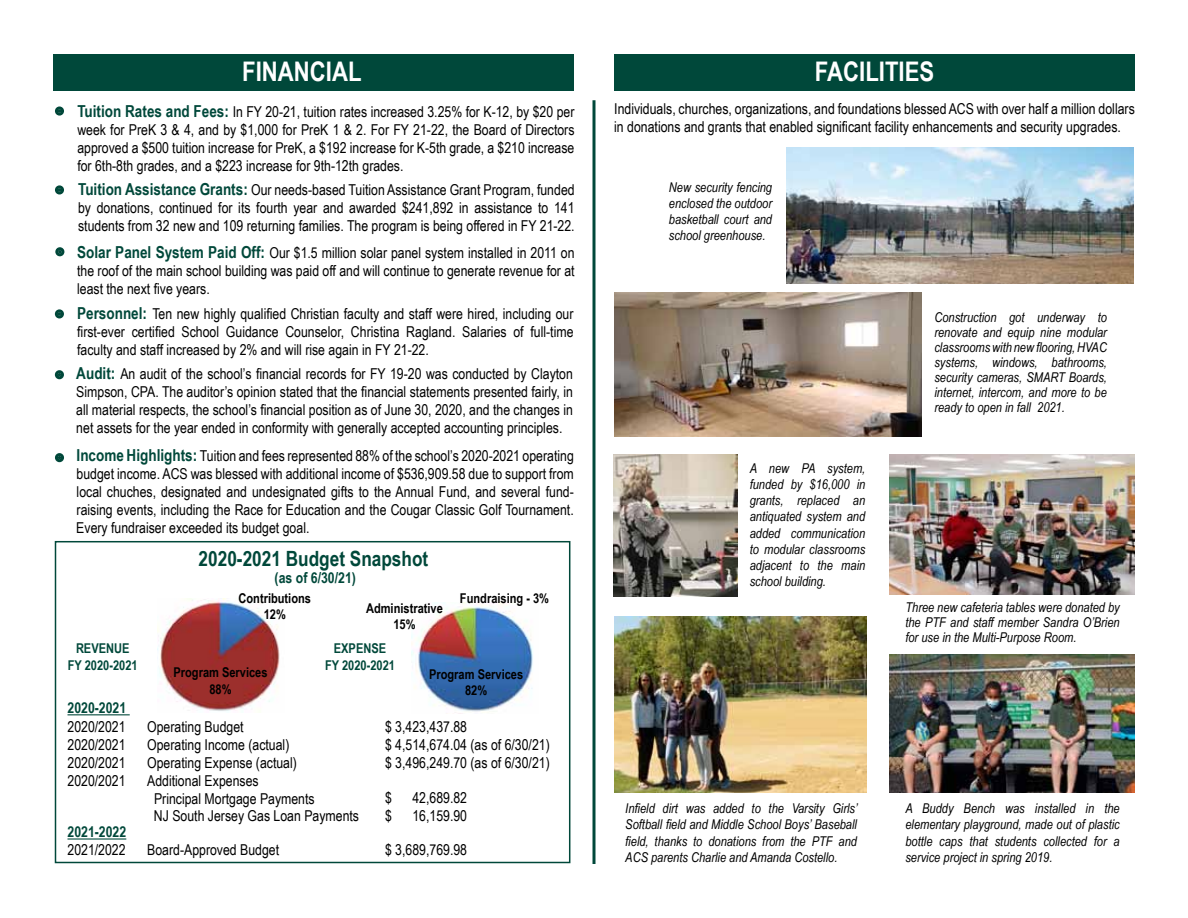
<style>
.page{position:relative;width:1188px;height:918px;background:#fff}
.page>*{position:absolute;margin:0;border:0;box-sizing:border-box;transform-origin:0 0}
.t1{font:700 27px "Arial Narrow";color:#fff}
.t2{font:700 21px "Arial Narrow";color:#00483a}
.t3{font:15px/18px "Arial Narrow";color:#000;text-align:justify}
.t4{font:700 15px "Arial Narrow";color:#00483a}
.t5{font:italic 13.5px/16.2px "Arial Narrow";color:#000;text-align:justify}
.t6{font:700 13.5px/16.2px "Arial Narrow";color:#000;text-align:center}
.t7{font:700 13.5px/16.2px "Arial Narrow";color:#00483a;text-align:center}
.s1{font-weight:700;font-size:16.5px;color:#00483a}
</style>
<div class="page">
<svg style="left:592px;top:100px;width:4px;height:764px;background:#3f756b"></svg>
<div style="left:53px;top:54px;width:521px;height:36px;background:#00483a"></div>
<div style="left:55px;top:106px;width:9px;height:10px;border:3px solid #00483a;border-radius:50%"></div>
<svg style="left:58px;top:109px;width:3px;height:4px"></svg>
<div style="left:55px;top:185px;width:9px;height:10px;border:3px solid #00483a;border-radius:50%"></div>
<svg style="left:58px;top:188px;width:3px;height:4px"></svg>
<div style="left:55px;top:309px;width:9px;height:9px;border:3px solid #00483a;border-radius:50%"></div>
<div style="left:55px;top:370px;width:9px;height:9px;border:3px solid #00483a;border-radius:50%"></div>
<div style="left:55px;top:247px;width:9px;height:9px;border:3px solid #00483a;border-radius:50%"></div>
<div style="left:55px;top:453px;width:9px;height:9px;border:3px solid #00483a;border-radius:50%"></div>
<hr style="left:68px;top:838px;width:58px;height:2px;background:#00483a">
<img style="left:158px;top:598px;width:122px;height:113px">
<img style="left:411px;top:602px;width:122px;height:110px">
<hr style="left:68px;top:714px;width:62px;height:1px;background:#00483a">
<div style="left:55px;top:541px;width:515px;height:322px;border:2px solid #00483a"></div>
<div style="left:614px;top:54px;width:521px;height:36px;background:#00483a"></div>
<img style="left:786px;top:147px;width:347px;height:137px">
<img style="left:614px;top:292px;width:307px;height:144px">
<img style="left:889px;top:455px;width:245px;height:139px">
<img style="left:889px;top:655px;width:245px;height:138px">
<img style="left:614px;top:455px;width:124px;height:141px">
<img style="left:615px;top:617px;width:251px;height:176px">
<h1 class="t1" style="left:242px;top:51px;width:121px">FINANCIAL</h1>
<p class="t3" style="left:77px;top:102px;width:499px"><span class="s1">Tuition Rates and Fees:</span> In FY 20-21, tuition rates increased 3.25% for K-12, by $20 per week for PreK 3 &amp; 4, and by $1,000 for PreK 1 &amp; 2. For FY 21-22, the Board of Directors approved a $500 tuition increase for PreK, a $192 increase for K-5th grade, a $210 increase for 6th-8th grades, and a $223 increase for 9th-12th grades.</p>
<p class="t3" style="left:78px;top:180px;width:498px"><span class="s1">Tuition Assistance Grants:</span> Our needs-based Tuition Assistance Grant Program, funded by donations, continued for its fourth year and awarded $241,892 in assistance to 141 students from 32 new and 109 returning families. The program is being offered in FY 21-22.</p>
<p class="t3" style="left:77px;top:243px;width:499px"><span class="s1">Solar Panel System Paid Off:</span> Our $1.5 million solar panel system installed in 2011 on the roof of the main school building was paid off and will continue to generate revenue for at least the next five years.</p>
<p class="t3" style="left:77px;top:304px;width:498px"><span class="s1">Personnel:</span> Ten new highly qualified Christian faculty and staff were hired, including our first-ever certified School Guidance Counselor, Christina Ragland. Salaries of full-time faculty and staff increased by 2% and will rise again in FY 21-22.</p>
<p class="t3" style="left:76px;top:364px;width:498px"><span class="s1">Audit:</span> An audit of the school’s financial records for FY 19-20 was conducted by Clayton Simpson, CPA. The auditor’s opinion stated that the financial statements presented fairly, in all material respects, the school’s financial position as of June 30, 2020, and the changes in net assets for the year ended in conformity with generally accepted accounting principles.</p>
<p class="t3" style="left:77px;top:446px;width:499px"><span class="s1">Income Highlights:</span> Tuition and fees represented 88% of the school’s 2020-2021 operating budget income. ACS was blessed with additional income of $536,909.58 due to support from local chuches, designated and undesignated gifts to the Annual Fund, and several fund&shy;raising events, including the Race for Education and the Cougar Classic Golf Tournament.</p>
<p class="t3" style="left:76px;top:518px;width:235px">Every fundraiser exceeded its budget goal.</p>
<h2 class="t2" style="left:199px;top:543px;width:231px">2020-2021 Budget Snapshot</h2>
<p class="t4" style="left:275px;top:566px;width:83px">(as of 6/30/21)</p>
<p class="t6" style="left:239px;top:589px;width:74px">Contributions<br>12%</p>
<p class="t6" style="left:366px;top:600px;width:78px">Administrative<br>15%</p>
<p class="t6" style="left:460px;top:589px;width:91px">Fundraising - 3%</p>
<p class="t7" style="left:68px;top:640px;width:71px">REVENUE<br>FY 2020-2021</p>
<p class="t7" style="left:325px;top:640px;width:71px">EXPENSE<br>FY 2020-2021</p>
<p class="t4" style="left:68px;top:697px;width:60px">2020-2021</p>
<p class="t6" style="left:173px;top:664px;width:96px">Program Services<br>88%</p>
<p class="t6" style="left:429px;top:665px;width:96px">Program Services<br>82%</p>
<p class="t3" style="left:68px;top:718px;width:60px">2020/2021<br>2020/2021<br>2020/2021<br>2020/2021</p>
<p class="t3" style="left:385px;top:718px;width:166px;text-align:left">$ 3,423,437.88<br>$ 4,514,674.04 (as of 6/30/21) $ 3,496,249.70 (as of 6/30/21)</p>
<p class="t3" style="left:385px;top:788px;width:8px">$</p>
<p class="t3" style="left:412px;top:788px;width:56px">42,689.82</p>
<p class="t3" style="left:385px;top:806px;width:8px">$</p>
<p class="t3" style="left:412px;top:806px;width:56px">16,159.90</p>
<p class="t4" style="left:68px;top:821px;width:60px">2021-2022</p>
<p class="t3" style="left:68px;top:841px;width:60px">2021/2022</p>
<p class="t3" style="left:147px;top:841px;width:133px">Board-Approved Budget</p>
<p class="t3" style="left:385px;top:841px;width:84px">$ 3,689,769.98</p>
<p class="t3" style="left:147px;top:718px;width:98px">Operating Budget</p>
<p class="t3" style="left:147px;top:736px;width:144px">Operating Income (actual)</p>
<p class="t3" style="left:147px;top:754px;width:151px">Operating Expense (actual)</p>
<p class="t3" style="left:147px;top:772px;width:113px">Additional Expenses</p>
<p class="t3" style="left:154px;top:790px;width:162px">Principal Mortgage Payments</p>
<p class="t3" style="left:154px;top:806px;width:207px">NJ South Jersey Gas Loan Payments</p>
<h1 class="t1" style="left:815px;top:51px;width:121px">FACILITIES</h1>
<p class="t3" style="left:614px;top:99px;width:522px">Individuals, churches, organizations, and foundations blessed ACS with over half a million dollars in donations and grants that enabled significant facility enhancements and security upgrades.</p>
<p class="t5" style="left:669px;top:178px;width:105px">New security fencing enclosed the outdoor basketball court and school greenhouse.</p>
<p class="t5" style="left:750px;top:460px;width:117px">A new PA system, funded by $16,000 in grants, replaced an antiquated system and added communication to modular classrooms adjacent to the main school building.</p>
<p class="t5" style="left:934px;top:309px;width:174px;line-height:15px">Construction got underway to renovate and equip nine modular classrooms with new flooring, HVAC systems, windows, bathrooms, security cameras, SMART Boards, internet, intercom, and more to be ready to open in fall 2021.</p>
<p class="t5" style="left:905px;top:599px;width:216px;line-height:15px">Three new cafeteria tables were donated by the PTF and staff member Sandra O’Brien for use in the Multi-Purpose Room.</p>
<p class="t5" style="left:625px;top:800px;width:234px">Infield dirt was added to the Varsity Girls’ Softball field and Middle School Boys’ Baseball field, thanks to donations from the PTF and ACS parents Charlie and Amanda Costello.</p>
<p class="t5" style="left:905px;top:800px;width:216px">A Buddy Bench was installed in the elementary playground, made out of plastic bottle caps that students collected for a service project in spring 2019.</p>
</div>
